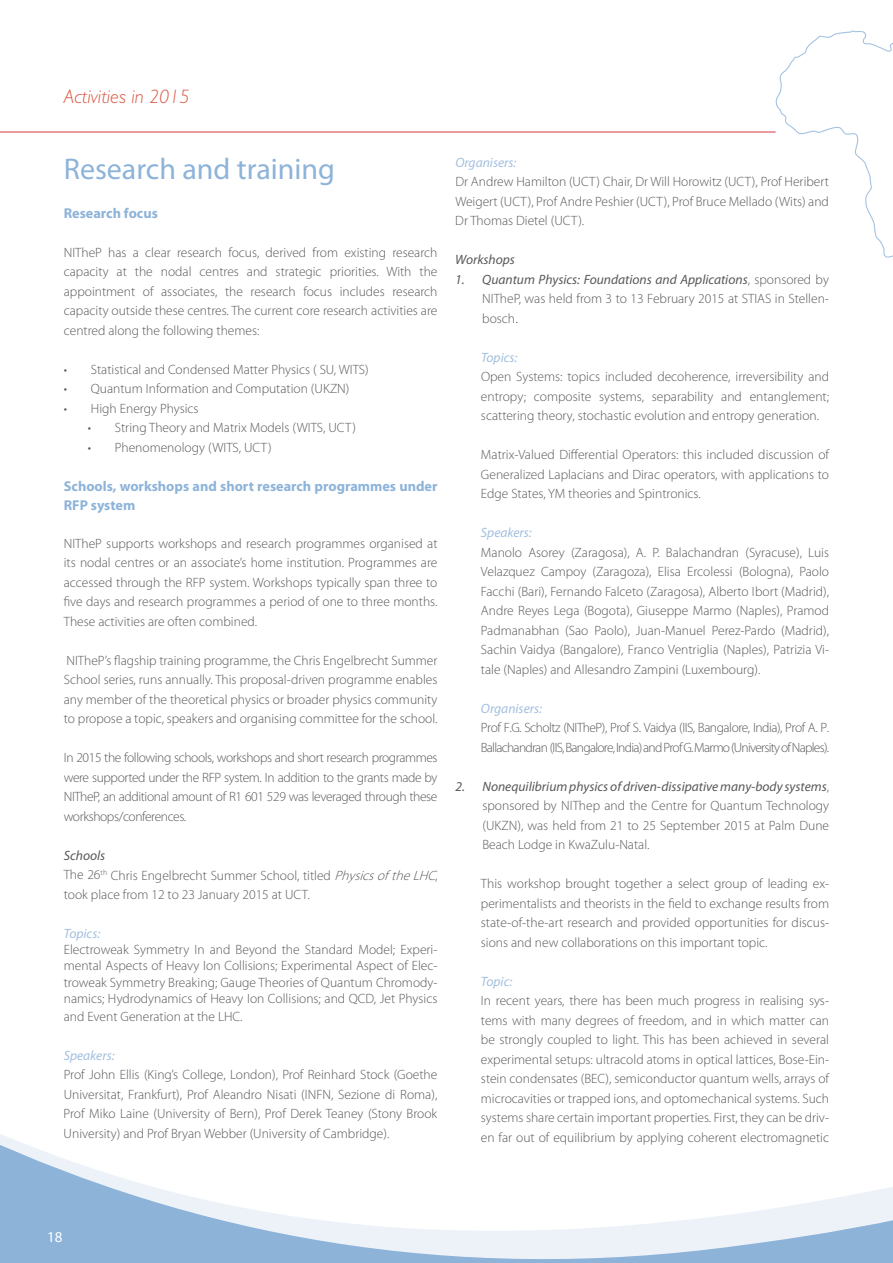
<style>
.page{position:relative;width:893px;height:1263px;background:#fff}
.page>*{position:absolute;margin:0;border:0;box-sizing:border-box;transform-origin:0 0}
.t1{font:30px "Myriad Pro";color:#8db3d9}
.t2{font:italic 300 19.5px "Gill Sans Std";color:#d95842}
.t3{font:15px "Myriad Pro";color:#fff}
.t4{font:700 14.25px/19.5px "Myriad Pro";color:#8db3d9}
.t5{font:300 13.5px/19.5px "Myriad Pro";color:#57585a;text-align:justify}
.t6{font:300 13.5px/19.5px "Myriad Pro";letter-spacing:-.055em;color:#57585a}
.t7{font:italic 13.5px "Myriad Pro";color:#a2bfdf}
.t8{font:italic 13.5px "Myriad Pro";color:#57585a}
.s1{font-weight:400;font-style:italic}
.s2{font-style:italic}
.s3{font-size:15px}
</style>
<div class="page">
<svg style="left:0;top:1134px;width:893px;height:129px"></svg>
<svg style="left:775px;top:30px;width:118px;height:228px"></svg>
<hr style="left:0;top:131px;width:776px;height:2px;background:#d1232a">
<h2 class="t2" style="left:64px;top:86px;width:128px">Activities in 2015</h2>
<h1 class="t1" style="left:64px;top:150px;width:273px">Research and training</h1>
<p class="t4" style="left:64px;top:203px;width:96px">Research focus</p>
<p class="t5" style="left:64px;top:243px;width:375px">NITheP has a clear research focus, derived from existing research capacity at the nodal centres and strategic priorities. With the appointment of associates, the research focus includes research capacity outside these centres. The current core research activities are centred along the following themes:</p>
<p class="t5" style="left:64px;top:360px;width:306px">• Statistical and Condensed Matter Physics ( SU, WITS)</p>
<p class="t5" style="left:64px;top:379px;width:287px">• Quantum Information and Computation (UKZN)</p>
<p class="t5" style="left:64px;top:399px;width:136px">• High Energy Physics</p>
<p class="t5" style="left:88px;top:418px;width:270px">• String Theory and Matrix Models (WITS, UCT)</p>
<p class="t5" style="left:88px;top:438px;width:185px">• Phenomenology (WITS, UCT)</p>
<p class="t4" style="left:64px;top:476px;width:375px">Schools, workshops and short research programmes under<br>RFP system</p>
<p class="t5" style="left:64px;top:534px;width:375px">NITheP supports workshops and research programmes organised at its nodal centres or an associate’s home institution. Programmes are accessed through the RFP system. Workshops typically span three to five days and research programmes a period of one to three months.<br>These activities are often combined.</p>
<p class="t5" style="left:64px;top:651px;width:375px">NITheP’s flagship training programme, the Chris Engelbrecht Summer School series, runs annually. This proposal-driven programme enables any member of the theoretical physics or broader physics community to propose a topic, speakers and organising committee for the school.</p>
<p class="t5" style="left:64px;top:748px;width:375px">In 2015 the following schools, workshops and short research programmes were supported under the RFP system. In addition to the grants made by NITheP, an additional amount of R1 601 529 was leveraged through these workshops/conferences.</p>
<p class="t5" style="left:64px;top:846px;width:378px;text-align:left"><span class="s1">Schools<br></span>The 26<sup>th</sup> Chris Engelbrecht Summer School, titled <span class="s2">Physicsof theLHC</span>, took place from 12 to 23 January 2015 at UCT.</p>
<p class="t7" style="left:64px;top:925px;width:38px">Topics:</p>
<p class="t5" style="left:64px;top:942px;width:375px;line-height:16.2px">Electroweak Symmetry In and Beyond the Standard Model; Experi&shy;mental Aspects of Heavy Ion Collisions; Experimental Aspect of Elec&shy;troweak Symmetry Breaking; Gauge Theories of Quantum Chromody&shy;namics; Hydrodynamics of Heavy Ion Collisions; and QCD, Jet Physics</p>
<p class="t5" style="left:64px;top:1007px;width:180px">and Event Generation at the LHC.</p>
<p class="t7" style="left:64px;top:1047px;width:52px">Speakers:</p>
<p class="t5" style="left:64px;top:1065px;width:375px">Prof John Ellis (King’s College, London), Prof Reinhard Stock (Goethe Universitat, Frankfurt), Prof Aleandro Nisati (INFN, Sezione di Roma), Prof Miko Laine (University of Bern), Prof Derek Teaney (Stony Brook University) and Prof Bryan Webber (University of Cambridge).</p>
<p class="t7" style="left:455px;top:154px;width:63px">Organisers:</p>
<p class="t5" style="left:455px;top:172px;width:375px">Dr Andrew Hamilton (UCT) Chair, Dr Will Horowitz (UCT), Prof Heribert Weigert (UCT), Prof Andre Peshier (UCT), Prof Bruce Mellado (Wits) and Dr Thomas Dietel (UCT).</p>
<p class="t8" style="left:455px;top:251px;width:61px">Workshops</p>
<p class="t5" style="left:482px;top:269px;width:348px;text-indent:-27px"><span class="s1">1. Quantum Physics: Foundations and Applications</span>, sponsored by NITheP, was held from 3 to 13 February 2015 at STIAS in Stellen&shy;bosch<span class="s3">.</span></p>
<p class="t7" style="left:481px;top:349px;width:38px">Topics:</p>
<p class="t5" style="left:481px;top:367px;width:350px">Open Systems: topics included decoherence, irreversibility and entropy; composite systems, separability and entanglement; scattering theory, stochastic evolution and entropy generation.</p>
<p class="t5" style="left:481px;top:445px;width:350px">Matrix-Valued Differential Operators: this included discussion of Generalized Laplacians and Dirac operators, with applications to Edge States, YM theories and Spintronics.</p>
<p class="t7" style="left:481px;top:524px;width:52px">Speakers:</p>
<p class="t5" style="left:481px;top:542px;width:350px">Manolo Asorey (Zaragosa), A. P. Balachandran (Syracuse), Luis Velazquez Campoy (Zaragoza), Elisa Ercolessi (Bologna), Paolo Facchi (Bari), Fernando Falceto (Zaragosa), Alberto Ibort (Madrid), Andre Reyes Lega (Bogota), Giuseppe Marmo (Naples), Pramod Padmanabhan (Sao Paolo), Juan-Manuel Perez-Pardo (Madrid), Sachin Vaidya (Bangalore), Franco Ventriglia (Naples), Patrizia Vi&shy;tale (Naples) and Allesandro Zampini (Luxembourg).</p>
<p class="t7" style="left:481px;top:700px;width:63px">Organisers:</p>
<p class="t6" style="left:481px;top:718px;width:350px">Prof F.G. Scholtz (NITheP), Prof S. Vaidya (IIS, Bangalore, India), Prof A. P.<br>Ballachandran (IIS,Bangalore,India)andProfG.Marmo(UniversityofNaples).</p>
<p class="t5" style="left:482px;top:777px;width:348px;text-indent:-27px"><span class="s1">2. Nonequilibrium physics of driven-dissipative many-body systems</span>, sponsored by NIThep and the Centre for Quantum Technology (UKZN), was held from 21 to 25 September 2015 at Palm Dune Beach Lodge in KwaZulu-Natal.</p>
<p class="t5" style="left:481px;top:874px;width:350px">This workshop brought together a select group of leading ex&shy;perimentalists and theorists in the field to exchange results from state-of-the-art research and provided opportunities for discus&shy;sions and new collaborations on this important topic.</p>
<p class="t7" style="left:481px;top:973px;width:33px">Topic:</p>
<p class="t5" style="left:481px;top:991px;width:350px">In recent years, there has been much progress in realising sys&shy;tems with many degrees of freedom, and in which matter can be strongly coupled to light. This has been achieved in several experimental setups: ultracold atoms in optical lattices, Bose-Ein&shy;stein condensates (BEC), semiconductor quantum wells, arrays of microcavities or trapped ions, and optomechanical systems. Such systems share certain important properties. First, they can be driv&shy;en far out of equilibrium by applying coherent electromagnetic</p>
<p class="t3" style="left:47px;top:1228px;width:17px">18</p>
</div>
